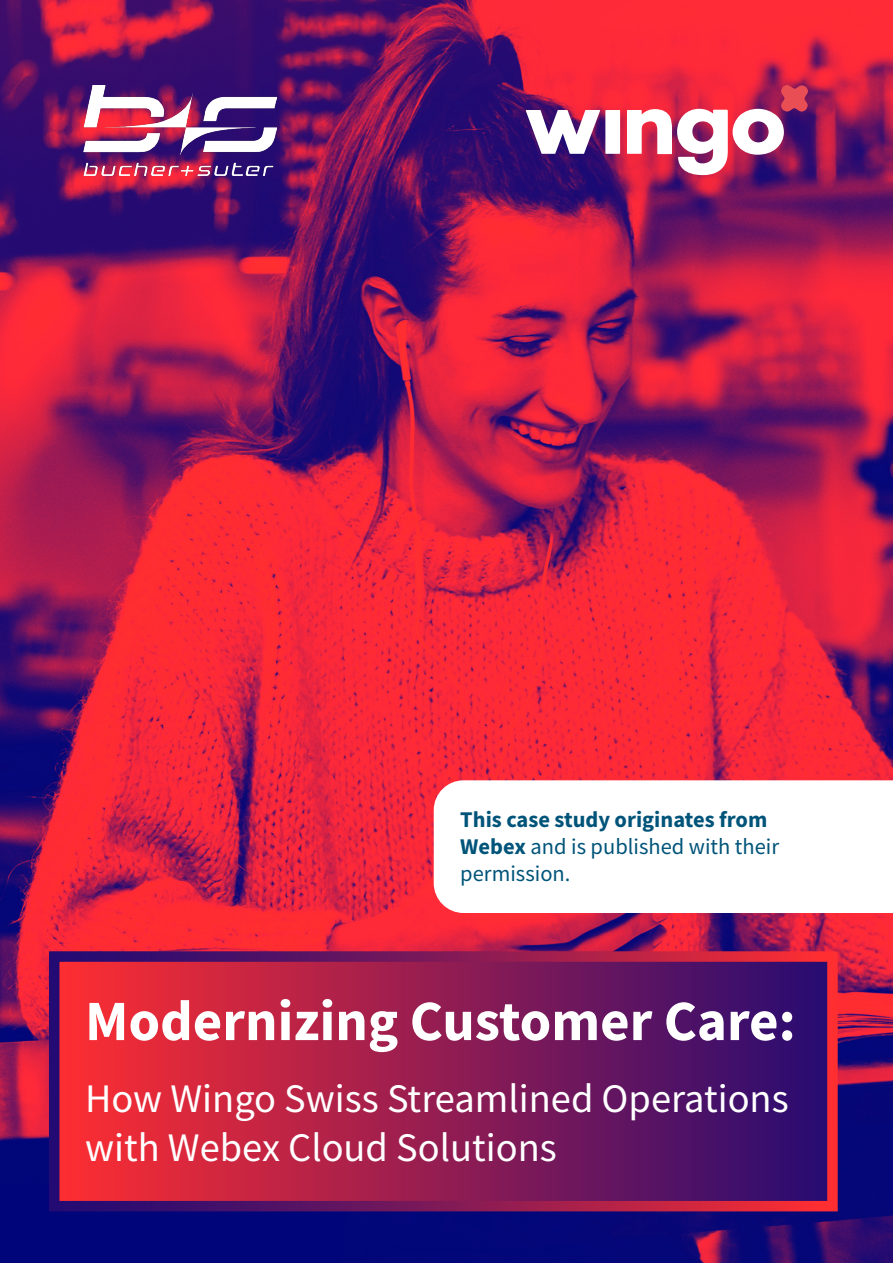
<style>
.page{position:relative;width:893px;height:1263px;background:#fff}
.page>*{position:absolute;margin:0;border:0;box-sizing:border-box;transform-origin:0 0}
.t1{font:700 57px "Source Sans Pro";color:#fff}
.t2{font:40.5px/48.6px "Source Sans Pro";color:#fff}
.t3{font:22.5px/27px "Source Sans Pro";color:#005479}
.s1{font-weight:700}
</style>
<div class="page">
<img style="left:0;top:0;width:893px;height:1263px">
<svg style="left:54px;top:956px;width:778px;height:250px;background:#911c51"></svg>
<svg style="left:434px;top:780px;width:459px;height:133px"></svg>
<svg style="left:526px;top:85px;width:282px;height:90px"></svg>
<img style="left:84px;top:86px;width:192px;height:89px">
<p class="t3" style="left:460px;top:806px;width:320px"><span class="s1">This case study originates from<br>Webex</span> and is published with their permission.</p>
<h1 class="t1" style="left:85px;top:982px;width:712px">Modernizing Customer Care:</h1>
<h2 class="t2" style="left:85px;top:1074px;width:705px">How Wingo Swiss Streamlined Operations with Webex Cloud Solutions</h2>
</div>
